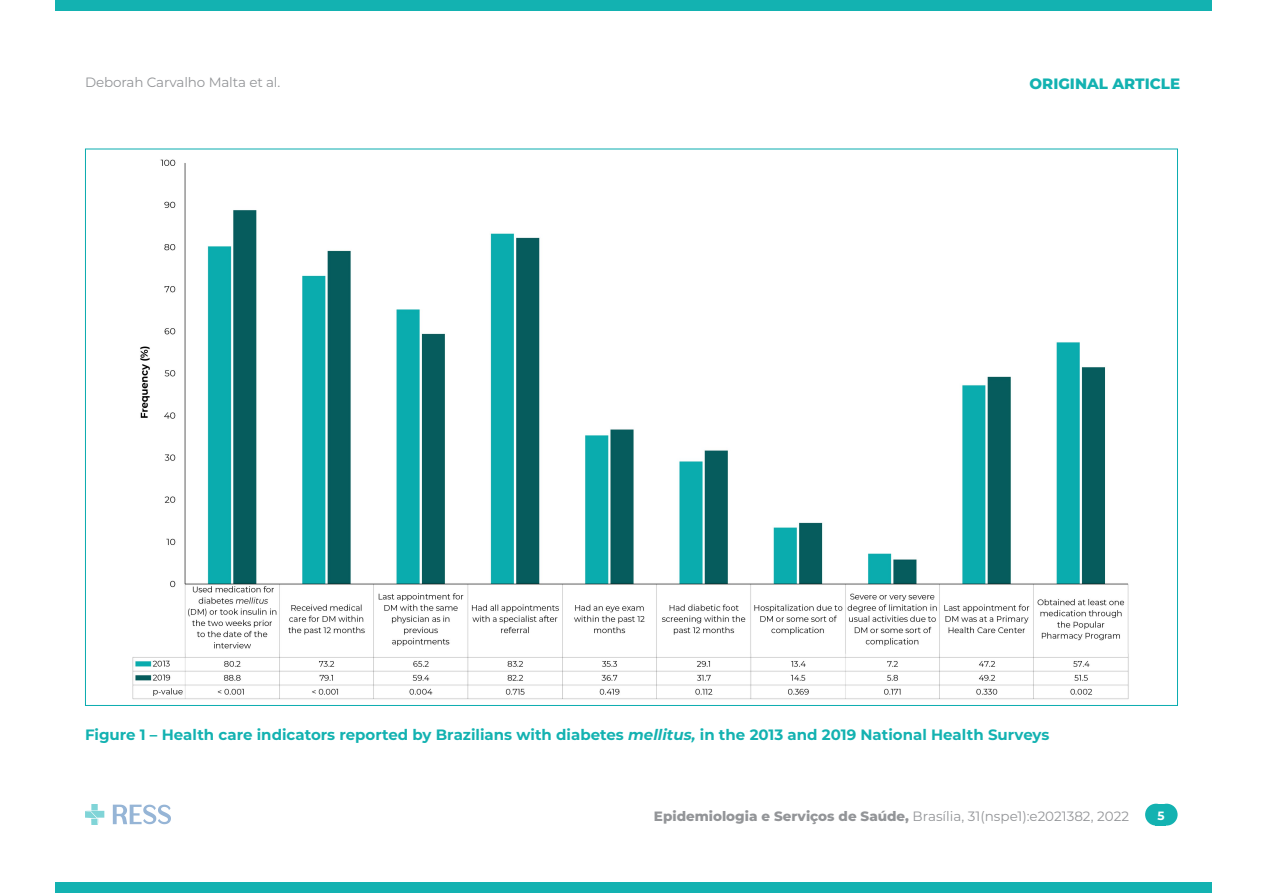
<style>
.page{position:relative;width:1263px;height:893px;background:#fff}
.page>*{position:absolute;margin:0;border:0;box-sizing:border-box;transform-origin:0 0}
.titulo_fig{font:700 15px "Montserrat";color:#13b2b1}
.t1{font:800 15px "Montserrat";color:#13b2b1}
.t2{font:13.5px "Montserrat";letter-spacing:-.01em;color:#939598}
.t3{font:700 12px "Montserrat";color:#fff}
.s1{font-style:italic}
.s2{font-weight:800}
</style>
<div class="page">
<div style="left:55px;top:0;width:1157px;height:10px;background:#13b2b1"></div>
<div style="left:55px;top:882px;width:1157px;height:11px;background:#13b2b1"></div>
<img style="left:85px;top:805px;width:85px;height:20px">
<div style="left:1145px;top:804px;width:22px;height:21px;background:#13b2b1;border-radius:50%"></div>
<div style="left:1156px;top:804px;width:21px;height:21px;background:#13b2b1;border-radius:50%"></div>
<div style="left:1155px;top:804px;width:11px;height:21px;background:#13b2b1"></div>
<img style="left:132px;top:159px;width:997px;height:541px">
<p class="t2" style="left:85px;top:73px;width:197px">Deborah Carvalho Malta et al.</p>
<p class="t1" style="left:1029px;top:72px;width:152px">ORIGINAL ARTICLE</p>
<p class="titulo_fig" style="left:85px;top:723px;width:966px">Figure 1 – Health care indicators reported by Brazilians with diabetes <span class="s1">mellitus,</span> in the 2013 and 2019 National Health Surveys</p>
<p class="t2" style="left:654px;top:807px;width:476px"><span class="s2">Epidemiologia e Serviços de Saúde,</span> Brasília, 31(nspe1):e2021382, 2022</p>
<p class="t3" style="left:1157px;top:807px;width:9px">5</p>
</div>
